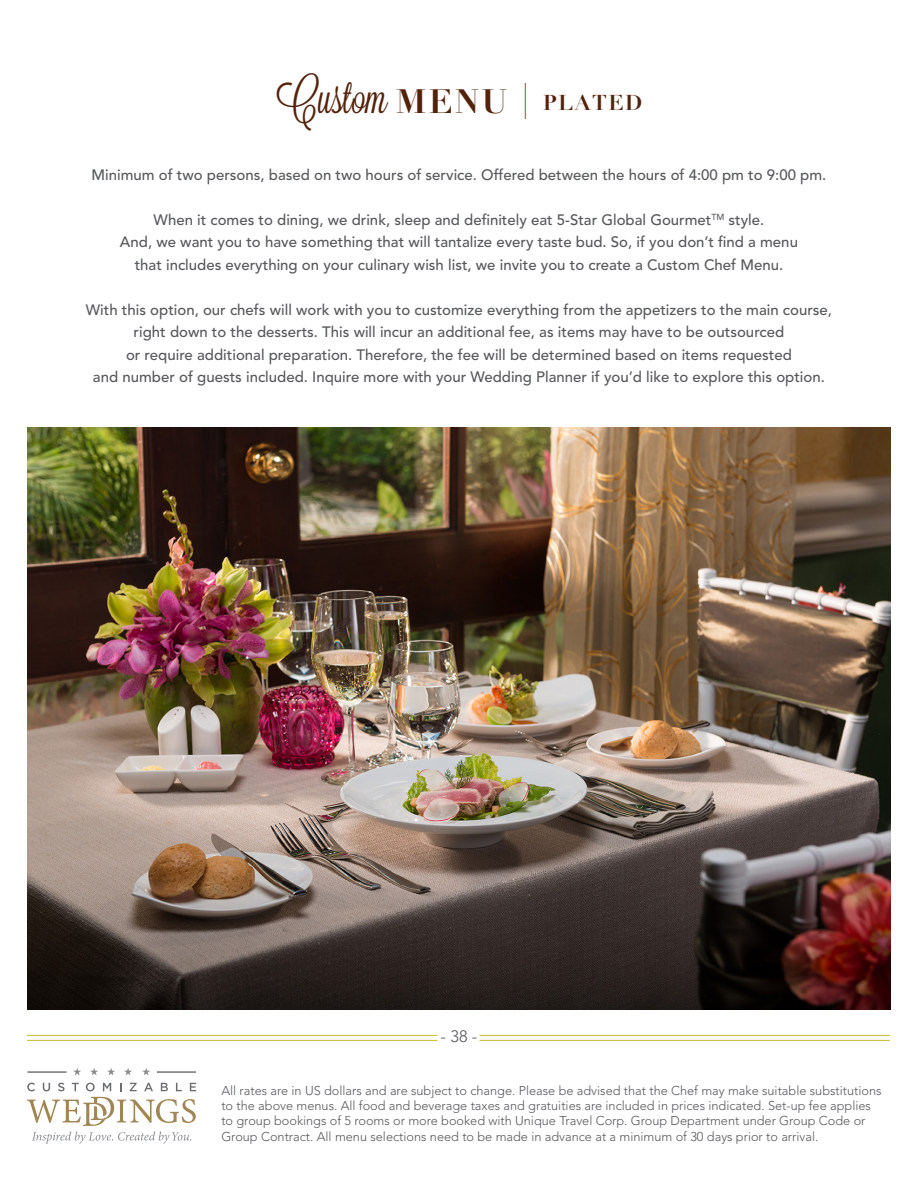
<style>
.page{position:relative;width:918px;height:1188px;background:#fff}
.page>*{position:absolute;margin:0;border:0;box-sizing:border-box;transform-origin:0 0}
.t1{font:45px "Lavanderia";color:#52220a}
.t2{font:300 16.5px "Avenir LT Std";color:#57585a}
.t3{font:500 15px/22.5px "Avenir LT Std";color:#57585a;text-align:center}
.t4{font:300 12.75px/15.3px "Avenir LT Std";color:#57585a}
.s1{font-family:"Didot";font-weight:700;font-size:33px}
.s2{font-family:"Didot";font-weight:700;font-size:36px}
.s3{font-family:"Didot";font-weight:700;font-size:21px}
</style>
<div class="page">
<hr style="left:480px;top:1035px;width:410px;height:1px;background:#c8bc2d">
<hr style="left:480px;top:1040px;width:410px;height:1px;background:#c8bc2d">
<hr style="left:27px;top:1035px;width:410px;height:1px;background:#c8bc2d">
<hr style="left:27px;top:1040px;width:410px;height:1px;background:#c8bc2d">
<img style="left:27px;top:427px;width:864px;height:583px">
<svg style="left:32px;top:1132px;width:159px;height:12px"></svg>
<hr style="left:27px;top:1071px;width:40px;height:2px;background:#8a8c8f">
<hr style="left:157px;top:1071px;width:39px;height:2px;background:#8a8c8f">
<svg style="left:107px;top:1068px;width:8px;height:7px"></svg>
<svg style="left:90px;top:1068px;width:8px;height:7px"></svg>
<svg style="left:142px;top:1068px;width:8px;height:7px"></svg>
<svg style="left:73px;top:1068px;width:8px;height:7px"></svg>
<svg style="left:124px;top:1068px;width:8px;height:7px"></svg>
<svg style="left:27px;top:1097px;width:169px;height:29px"></svg>
<svg style="left:27px;top:1083px;width:8px;height:8px"></svg>
<svg style="left:43px;top:1083px;width:7px;height:8px"></svg>
<svg style="left:58px;top:1083px;width:7px;height:8px"></svg>
<svg style="left:72px;top:1083px;width:7px;height:8px"></svg>
<svg style="left:86px;top:1083px;width:9px;height:8px"></svg>
<svg style="left:103px;top:1083px;width:8px;height:8px"></svg>
<svg style="left:130px;top:1083px;width:7px;height:8px"></svg>
<svg style="left:144px;top:1083px;width:9px;height:8px"></svg>
<svg style="left:161px;top:1083px;width:7px;height:8px"></svg>
<svg style="left:176px;top:1083px;width:6px;height:8px"></svg>
<svg style="left:190px;top:1083px;width:6px;height:8px"></svg>
<h1 class="t1" style="left:276px;top:71px;width:368px">Custom <span class="s1">MENU</span> <span class="s2">|</span> <span class="s3">PLATED</span></h1>
<p class="t3" style="left:92px;top:164px;width:736px">Minimum of two persons, based on two hours of service. Offered between the hours of 4:00 pm to 9:00 pm.</p>
<p class="t3" style="left:120px;top:209px;width:680px">When it comes to dining, we drink, sleep and definitely eat 5-Star Global Gourmet<sup>TM</sup> style.<br>And, we want you to have something that will tantalize every taste bud. So, if you don’t find a menu that includes everything on your culinary wish list, we invite you to create a Custom Chef Menu.</p>
<p class="t3" style="left:86px;top:299px;width:748px">With this option, our chefs will work with you to customize everything from the appetizers to the main course, right down to the desserts. This will incur an additional fee, as items may have to be outsourced<br>or require additional preparation. Therefore, the fee will be determined based on items requested<br>and number of guests included. Inquire more with your Wedding Planner if you’d like to explore this option.</p>
<p class="t2" style="left:441px;top:1027px;width:38px">- 38 -</p>
<p class="t4" style="left:221px;top:1083px;width:662px">All rates are in US dollars and are subject to change. Please be advised that the Chef may make suitable substitutions to the above menus. All food and beverage taxes and gratuities are included in prices indicated. Set-up fee applies to group bookings of 5 rooms or more booked with Unique Travel Corp. Group Department under Group Code or Group Contract. All menu selections need to be made in advance at a minimum of 30 days prior to arrival.</p>
</div>
